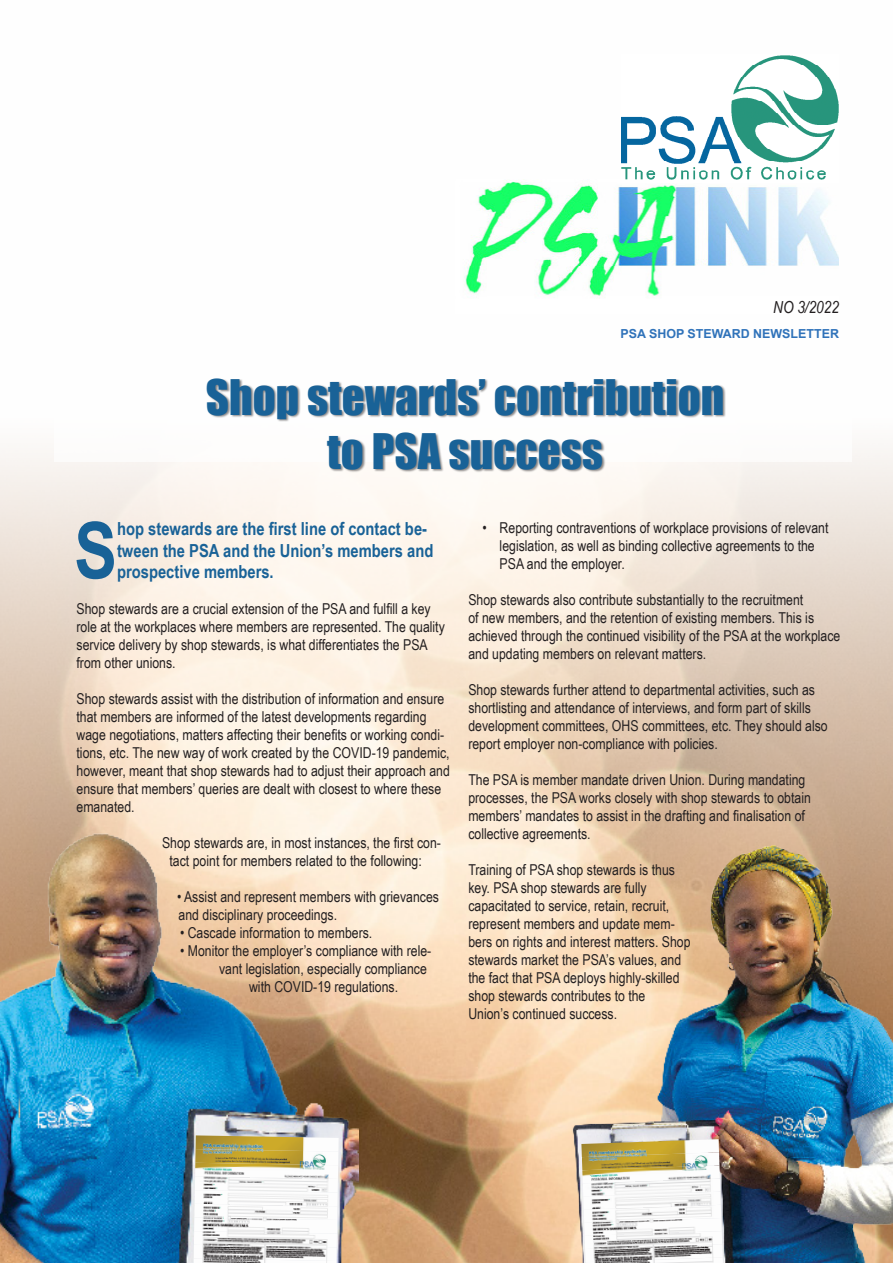
<style>
.page{position:relative;width:893px;height:1263px;background:#fff}
.page>*{position:absolute;margin:0;border:0;box-sizing:border-box;transform-origin:0 0}
.t1{font:700 78.3px "Arial Narrow";color:#196297}
.t2{font:45px "Impact";color:#196297}
.t3{font:700 18px/21.6px "Arial Narrow";color:#196297}
.t4{font:italic 16.65px "Arial Narrow";color:#231f20}
.t5{font:15px/18px "Arial Narrow";color:#231f20}
.t6{font:700 12.45px "Arial";color:#3073ba}
</style>
<div class="page">
<img style="left:0;top:116px;width:893px;height:1147px">
<img style="left:0;top:809px;width:359px;height:454px">
<img style="left:560px;top:836px;width:333px;height:427px">
<img style="left:456px;top:180px;width:383px;height:133px">
<img style="left:622px;top:55px;width:217px;height:128px">
<div style="left:54px;top:379px;width:797px;height:83px;background:#fff"></div>
<div style="left:207px;top:379px;width:519px;height:94px;background:#231f20;opacity:.53"></div>
<img style="left:196px;top:1135px;width:143px;height:16px">
<img style="left:195px;top:1149px;width:143px;height:14px">
<img style="left:195px;top:1163px;width:143px;height:13px">
<img style="left:195px;top:1176px;width:143px;height:14px">
<img style="left:195px;top:1190px;width:143px;height:16px">
<img style="left:194px;top:1204px;width:143px;height:13px">
<img style="left:194px;top:1217px;width:143px;height:14px">
<img style="left:194px;top:1231px;width:143px;height:14px">
<img style="left:194px;top:1245px;width:143px;height:16px">
<img style="left:194px;top:1258px;width:142px;height:5px">
<img style="left:581px;top:1139px;width:138px;height:18px">
<img style="left:582px;top:1152px;width:137px;height:13px">
<img style="left:582px;top:1165px;width:138px;height:18px">
<img style="left:583px;top:1178px;width:137px;height:14px">
<img style="left:583px;top:1192px;width:138px;height:17px">
<img style="left:584px;top:1205px;width:137px;height:13px">
<img style="left:584px;top:1218px;width:138px;height:18px">
<img style="left:585px;top:1231px;width:137px;height:13px">
<img style="left:585px;top:1244px;width:138px;height:13px">
<img style="left:585px;top:1257px;width:138px;height:6px">
<p class="t4" style="left:773px;top:295px;width:67px">NO 3/2022</p>
<p class="t6" style="left:620px;top:325px;width:220px">PSA SHOP STEWARD NEWSLETTER</p>
<p class="t2" style="left:206px;top:363px;width:520px">Shop stewards’ contribution</p>
<p class="t2" style="left:327px;top:417px;width:277px">to PSA success</p>
<p class="t1" style="left:74px;top:491px;width:44px">S</p>
<p class="t3" style="left:117px;top:517px;width:318px">hop stewards are the first line of contact be&shy;tween the PSA and the Union’s members and prospective members.</p>
<p class="t5" style="left:77px;top:599px;width:370px">Shop stewards are a crucial extension of the PSA and fulfill a key role at the workplaces where members are represented. The quality service delivery by shop stewards, is what differentiates the PSA from other unions.</p>
<p class="t5" style="left:77px;top:689px;width:375px">Shop stewards assist with the distribution of information and ensure that members are informed of the latest developments regarding wage negotiations, matters affecting their benefits or working condi&shy;tions, etc. The new way of work created by the COVID-19 pandemic, however, meant that shop stewards had to adjust their approach and ensure that members’ queries are dealt with closest to where these emanated.</p>
<p class="t5" style="left:170px;top:833px;width:273px;text-indent:-8px">Shop stewards are, in most instances, the first con&shy;tact point for members related to the following:</p>
<p class="t5" style="left:177px;top:887px;width:264px">• Assist and represent members with grievances and disciplinary proceedings.</p>
<p class="t5" style="left:180px;top:923px;width:194px">• Cascade information to members.</p>
<p class="t5" style="left:180px;top:941px;width:253px">• Monitor the employer’s compliance with rele-</p>
<p class="t5" style="left:219px;top:959px;width:209px">vant legislation, especially compliance</p>
<p class="t5" style="left:249px;top:977px;width:151px">with COVID-19 regulations.</p>
<p class="t5" style="left:500px;top:518px;width:330px;text-indent:-17px">• Reporting contraventions of workplace provisions of relevant legislation, as well as binding collective agreements to the<br>PSA and the employer.</p>
<p class="t5" style="left:468px;top:590px;width:374px">Shop stewards also contribute substantially to the recruitment<br>of new members, and the retention of existing members. This is achieved through the continued visibility of the PSA at the workplace and updating members on relevant matters.</p>
<p class="t5" style="left:468px;top:680px;width:361px">Shop stewards further attend to departmental activities, such as shortlisting and attendance of interviews, and form part of skills development committees, OHS committees, etc. They should also report employer non-compliance with policies.</p>
<p class="t5" style="left:468px;top:770px;width:344px">The PSA is member mandate driven Union. During mandating processes, the PSA works closely with shop stewards to obtain members’ mandates to assist in the drafting and finalisation of collective agreements.</p>
<p class="t5" style="left:468px;top:860px;width:224px">Training of PSA shop stewards is thus key. PSA shop stewards are fully capacitated to service, retain, recruit, represent members and update mem&shy;bers on rights and interest matters. Shop stewards market the PSA’s values, and the fact that PSA deploys highly-skilled shop stewards contributes to the<br>Union’s continued success.</p>
</div>
